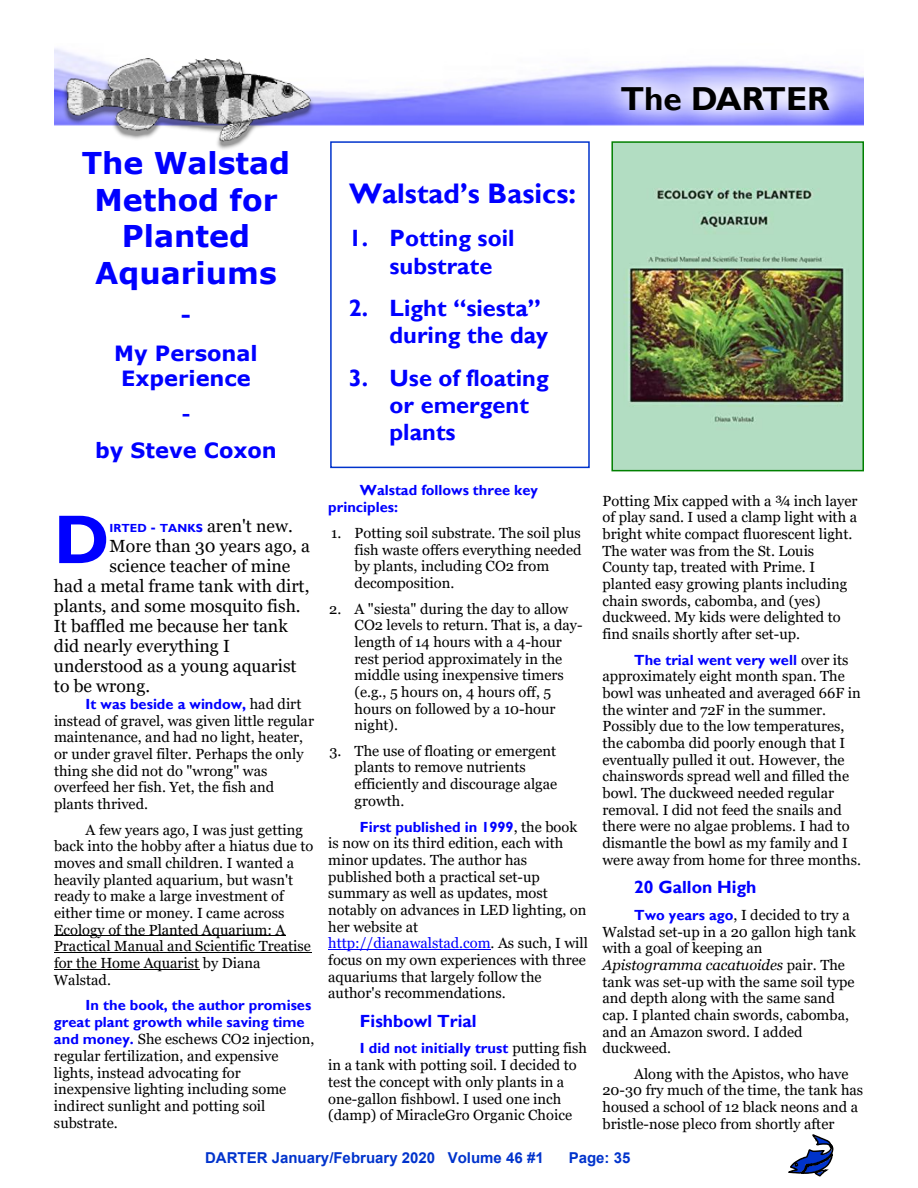
<style>
.page{position:relative;width:918px;height:1188px;background:#fff}
.page>*{position:absolute;margin:0;border:0;box-sizing:border-box;transform-origin:0 0}
.t1{font:700 69.3px "Gill Sans";color:#00f}
.t2{font:700 33.15px "Gill Sans";color:#000}
.t3{font:700 30px/36.5px "Verdana";color:#00f;text-align:center}
.t4{font:700 28.35px "Gill Sans";color:#00f}
.t5{font:700 23.55px/27.3px "Gill Sans";color:#00f}
.t6{font:700 21px/37.7px "Verdana";color:#00f;text-align:center}
.t7{font:700 18px "Verdana";color:#00f}
.t8{font:17.55px "Georgia";color:#000}
.t9{font:700 17.55px "Gill Sans";color:#00f}
.t10{font:700 15px "Arial";color:#03c}
.t11{font:14.7px/16.6px "Georgia";color:#000}
.t12{font:700 14.7px/17px "Gill Sans";color:#00f}
.t13{font:700 11.7px "Gill Sans";color:#00f}
.s1{font-size:14.7px}
.s2{font-family:"Georgia";font-weight:400;font-size:17.55px;color:#000}
.s3{font-family:"Georgia";font-weight:400;color:#000}
.s4{font-family:"Gill Sans";font-weight:700;color:#00f}
.s5{color:#00f}
.s6{font-style:italic}
</style>
<div class="page">
<img style="left:54px;top:48px;width:532px;height:78px">
<img style="left:586px;top:65px;width:278px;height:61px">
<img style="left:61px;top:59px;width:255px;height:90px">
<img style="left:66px;top:59px;width:245px;height:82px">
<svg style="left:788px;top:1134px;width:46px;height:43px"></svg>
<hr style="left:54px;top:936px;width:231px;height:1px;background:#000">
<hr style="left:54px;top:952px;width:257px;height:1px;background:#000">
<hr style="left:54px;top:969px;width:145px;height:1px;background:#000">
<hr style="left:328px;top:949px;width:163px;height:1px;background:#00f">
<img style="left:614px;top:144px;width:247px;height:324px">
<div style="left:611px;top:141px;width:253px;height:330px;border:2px solid #008000"></div>
<div style="left:330px;top:141px;width:260px;height:327px;border:2px solid #03c"></div>
<h2 class="t2" style="left:620px;top:87px;width:211px">The DARTER</h2>
<h3 class="t3" style="left:82px;top:148px;width:210px">The Walstad<br>Method for<br>Planted<br>Aquariums</h3>
<h3 class="t6" style="left:114px;top:298px;width:145px">-<br>My Personal</h3>
<h3 class="t6" style="left:121px;top:362px;width:131px">Experience</h3>
<p class="t7" style="left:182px;top:407px;width:10px">-</p>
<h3 class="t6" style="left:95px;top:433px;width:183px">by Steve Coxon</h3>
<h1 class="t1" style="left:54px;top:515px;width:57px">D</h1>
<p class="t13" style="left:110px;top:524px;width:185px">IRTED <span class="s1">-</span> TANKS <span class="s2">aren't new.</span></p>
<p class="t8" style="left:110px;top:538px;width:202px">More than 30 years ago, a</p>
<p class="t8" style="left:110px;top:558px;width:182px">science teacher of mine</p>
<p class="t8" style="left:54px;top:578px;width:257px">had a metal frame tank with dirt,</p>
<p class="t8" style="left:54px;top:598px;width:248px">plants, and some mosquito fish.</p>
<p class="t8" style="left:54px;top:618px;width:235px">It baffled me because her tank</p>
<p class="t8" style="left:54px;top:638px;width:177px">did nearly everything I</p>
<p class="t8" style="left:54px;top:658px;width:244px">understood as a young aquarist</p>
<p class="t8" style="left:54px;top:678px;width:98px">to be wrong.</p>
<p class="t12" style="left:86px;top:697px;width:217px">It was beside a window, <span class="s3">had dirt</span></p>
<p class="t11" style="left:54px;top:714px;width:262px">instead of gravel, was given little regular maintenance, and had no light, heater, or under gravel filter. Perhaps the only thing she did not do "wrong" was overfeed her fish. Yet, the fish and plants thrived.</p>
<p class="t11" style="left:54px;top:822px;width:261px;text-indent:32px">A few years ago, I was just getting back into the hobby after a hiatus due to moves and small children. I wanted a heavily planted aquarium, but wasn't ready to make a large investment of either time or money. I came across<br>Ecology of the Planted Aquarium: A<br>Practical Manual and Scientific Treatise for the Home Aquarist by Diana<br>Walstad.</p>
<p class="t12" style="left:54px;top:999px;width:259px;text-indent:32px">In the book, the author promises great plant growth while saving time</p>
<p class="t11" style="left:54px;top:1032px;width:262px"><span class="s4">and money.</span> She eschews CO2 injection, regular fertilization, and expensive lights, instead advocating for inexpensive lighting including some indirect sunlight and potting soil substrate.</p>
<h3 class="t4" style="left:349px;top:184px;width:228px">Walstad’s Basics:</h3>
<h3 class="t5" style="left:390px;top:227px;width:126px;text-indent:-41px">1. Potting soil substrate</h3>
<h3 class="t5" style="left:349px;top:297px;width:201px;text-align:right">2. Light “siesta” during the day</h3>
<h3 class="t5" style="left:390px;top:367px;width:161px;text-indent:-41px">3. Use of floating or emergent plants</h3>
<p class="t12" style="left:328px;top:483px;width:211px;text-indent:32px">Walstad follows three key principles:</p>
<p class="t11" style="left:355px;top:526px;width:228px;text-indent:-23px">1. Potting soil substrate. The soil plus fish waste offers everything needed by plants, including CO2 from decomposition.</p>
<p class="t11" style="left:355px;top:601px;width:229px;text-indent:-25px">2. A "siesta" during the day to allow<br>CO2 levels to return. That is, a day&shy;length of 14 hours with a 4-hour rest period approximately in the middle using inexpensive timers (e.g., 5 hours on, 4 hours off, 5 hours on followed by a 10-hour night).</p>
<p class="t11" style="left:355px;top:744px;width:204px;text-indent:-25px">3. The use of floating or emergent plants to remove nutrients efficiently and discourage algae growth.</p>
<p class="t12" style="left:360px;top:820px;width:219px">First published in 1999<span class="s3">, the book</span></p>
<p class="t11" style="left:328px;top:836px;width:261px">is now on its third edition, each with minor updates. The author has published both a practical set-up summary as well as updates, most notably on advances in LED lighting, on her website at <span class="s5">http://dianawalstad.com</span>. As such, I will focus on my own experiences with three aquariums that largely follow the author's recommendations.</p>
<p class="t9" style="left:360px;top:1015px;width:118px">Fishbowl Trial</p>
<p class="t12" style="left:360px;top:1042px;width:229px">I did not initially trust <span class="s3">putting fish</span></p>
<p class="t11" style="left:328px;top:1058px;width:250px">in a tank with potting soil. I decided to test the concept with only plants in a one-gallon fishbowl. I used one inch (damp) of MiracleGro Organic Choice</p>
<p class="t11" style="left:602px;top:493px;width:256px">Potting Mix capped with a ¾ inch layer of play sand. I used a clamp light with a bright white compact fluorescent light.<br>The water was from the St. Louis County tap, treated with Prime. I planted easy growing plants including chain swords, cabomba, and (yes) duckweed. My kids were delighted to find snails shortly after set-up.</p>
<p class="t12" style="left:634px;top:653px;width:216px">The trial went very well <span class="s3">over its</span></p>
<p class="t11" style="left:602px;top:669px;width:260px">approximately eight month span. The bowl was unheated and averaged 66F in the winter and 72F in the summer.<br>Possibly due to the low temperatures, the cabomba did poorly enough that I eventually pulled it out. However, the chainswords spread well and filled the bowl. The duckweed needed regular removal. I did not feed the snails and there were no algae problems. I had to dismantle the bowl as my family and I were away from home for three months.</p>
<p class="t9" style="left:634px;top:881px;width:124px">20 Gallon High</p>
<p class="t11" style="left:602px;top:908px;width:255px;text-indent:32px"><span class="s4">Two years ago</span>, I decided to try a<br>Walstad set-up in a 20 gallon high tank with a goal of keeping an<br><span class="s6">Apistogramma cacatuoides</span> pair. The tank was set-up with the same soil type and depth along with the same sand cap. I planted chain swords, cabomba, and an Amazon sword. I added duckweed.</p>
<p class="t11" style="left:602px;top:1067px;width:262px;text-indent:32px">Along with the Apistos, who have 20-30 fry much of the time, the tank has housed a school of 12 black neons and a bristle-nose pleco from shortly after</p>
<p class="t10" style="left:205px;top:1152px;width:340px">DARTER January/February 2020 Volume 46 #1</p>
<p class="t10" style="left:569px;top:1152px;width:63px">Page: 35</p>
</div>
